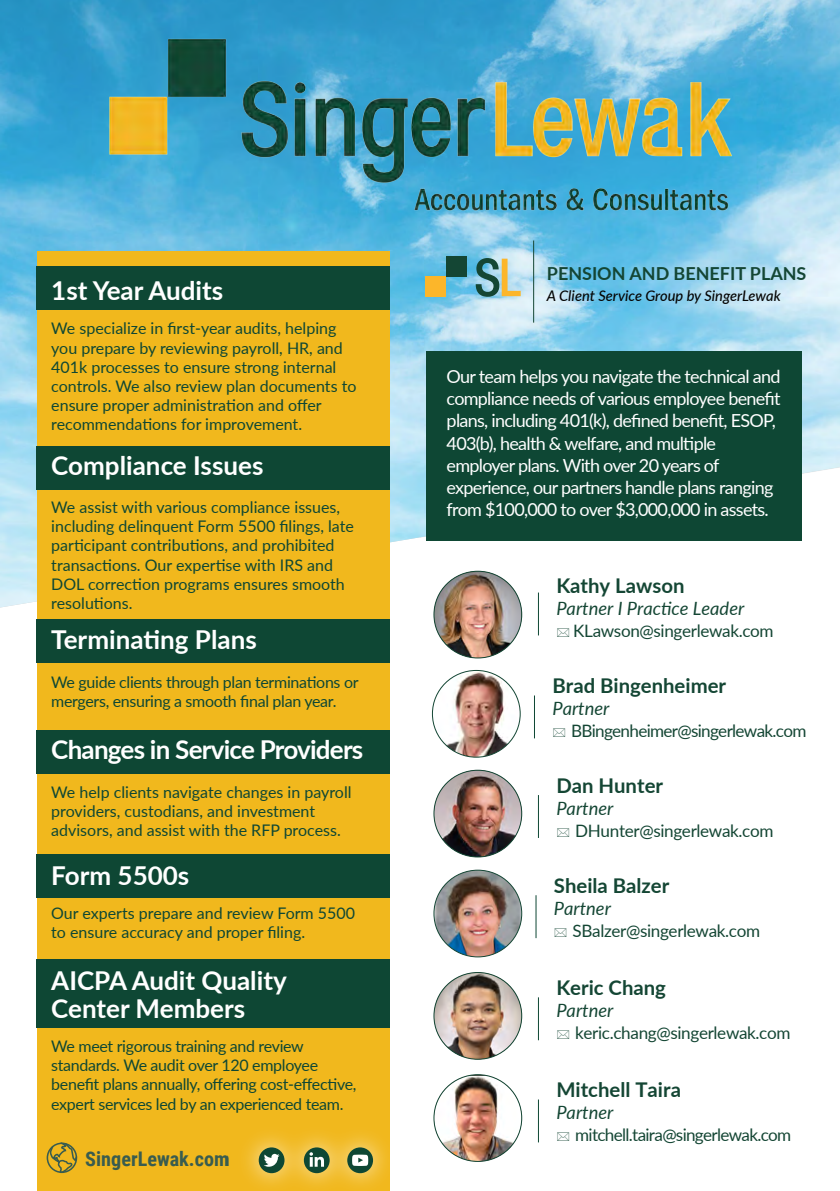
<style>
.page{position:relative;width:840px;height:1191px;background:#fff}
.page>*{position:absolute;margin:0;border:0;box-sizing:border-box;transform-origin:0 0}
.t1{font:700 26px/27.2px "Lato";color:#fff}
.t2{font:700 26px "Lato";letter-spacing:-.03em;color:#fff}
.t3{font:700 20.4px "Lato";color:#144634}
.t4{font:700 20.2px "Roboto Condensed";color:#395c4f}
.t5{font:italic 18.2px "Lato";color:#144634}
.t6{font:18px/22.2px "Lato";letter-spacing:-.04em;color:#fff}
.t7{font:700 18px "Lato";color:#144634}
.t8{font:17px "Lato";letter-spacing:-.02em;color:#144634}
.t9{font:17px "Lato";letter-spacing:-.04em;color:#144634}
.t10{font:16px/19.2px "Lato";color:#0e4734}
.t11{font:16px/19.2px "Lato";letter-spacing:-.02em;color:#0e4734}
.t12{font:italic 500 14.6px "Lato";color:#050504}
</style>
<div class="page">
<img style="left:0;top:0;width:839px;height:607px">
<div style="left:37px;top:252px;width:352px;height:939px;background:#f1b81d"></div>
<div style="left:36px;top:266px;width:353px;height:44px;background:#0e4734"></div>
<div style="left:36px;top:446px;width:353px;height:44px;background:#0e4734"></div>
<div style="left:36px;top:619px;width:353px;height:44px;background:#0e4734"></div>
<div style="left:36px;top:730px;width:353px;height:44px;background:#0e4734"></div>
<div style="left:36px;top:854px;width:353px;height:44px;background:#0e4734"></div>
<div style="left:36px;top:959px;width:353px;height:68px;background:#0e4734"></div>
<div style="left:426px;top:351px;width:376px;height:190px;background:#0e4734"></div>
<img style="left:103px;top:36px;width:633px;height:180px">
<img style="left:433px;top:571px;width:87px;height:87px">
<hr style="left:537px;top:592px;width:1px;height:43px;background:#0e4734">
<img style="left:432px;top:670px;width:88px;height:87px">
<hr style="left:533px;top:695px;width:1px;height:43px;background:#0e4734">
<img style="left:433px;top:770px;width:88px;height:87px;border-radius:42px">
<hr style="left:537px;top:795px;width:1px;height:43px;background:#0e4734">
<img style="left:435px;top:870px;width:86px;height:87px">
<hr style="left:535px;top:895px;width:1px;height:43px;background:#0e4734">
<img style="left:433px;top:972px;width:88px;height:87px;border-radius:43px">
<hr style="left:537px;top:997px;width:1px;height:43px;background:#0e4734">
<img style="left:433px;top:1076px;width:88px;height:85px">
<hr style="left:537px;top:1099px;width:1px;height:43px;background:#0e4734">
<div style="left:47px;top:1142px;width:30px;height:31px;border:2px solid #395c4f;border-radius:50%"></div>
<svg style="left:49px;top:1142px;width:29px;height:31px"></svg>
<img style="left:246px;top:1116px;width:144px;height:75px">
<div style="left:347px;top:1147px;width:26px;height:26px;background:#0e4734;border-radius:50%"></div>
<svg style="left:352px;top:1154px;width:16px;height:12px"></svg>
<div style="left:304px;top:1147px;width:25px;height:26px;background:#0e4734;border-radius:50%"></div>
<svg style="left:309px;top:1152px;width:15px;height:14px"></svg>
<div style="left:258px;top:1147px;width:26px;height:26px;background:#0e4734;border-radius:50%"></div>
<svg style="left:264px;top:1153px;width:15px;height:13px"></svg>
<div style="left:446px;top:256px;width:20px;height:21px;background:#144634"></div>
<div style="left:425px;top:277px;width:20px;height:20px;background:#fcb62a"></div>
<svg style="left:475px;top:258px;width:45px;height:39px;background:#91ad9e"></svg>
<hr style="left:533px;top:240px;width:1px;height:83px;background:#144634">
<p class="t7" style="left:546px;top:260px;width:261px">PENSION AND BENEFIT PLANS</p>
<h1 class="t1" style="left:51px;top:276px;width:173px">1st Year Audits</h1>
<p class="t12" style="left:546px;top:285px;width:235px">A Client Service Group by SingerLewak</p>
<p class="t10" style="left:51px;top:318px;width:306px">We specialize in first-year audits, helping you prepare by reviewing payroll, HR, and 401k processes to ensure strong internal controls. We also review plan documents to ensure proper administration and offer recommendations for improvement.</p>
<h1 class="t1" style="left:51px;top:450px;width:213px">Compliance Issues</h1>
<p class="t10" style="left:51px;top:497px;width:304px">We assist with various compliance issues, including delinquent Form 5500 filings, late participant contributions, and prohibited transactions. Our expertise with IRS and DOL correction programs ensures smooth resolutions.</p>
<h1 class="t1" style="left:51px;top:625px;width:207px">Terminating Plans</h1>
<p class="t11" style="left:51px;top:672px;width:308px">We guide clients through plan terminations or mergers, ensuring a smooth final plan year.</p>
<h1 class="t2" style="left:51px;top:731px;width:313px">Changes in Service Providers</h1>
<p class="t10" style="left:51px;top:781px;width:301px">We help clients navigate changes in payroll providers, custodians, and investment advisors, and assist with the RFP process.</p>
<h1 class="t1" style="left:51px;top:860px;width:139px">Form 5500s</h1>
<p class="t10" style="left:51px;top:903px;width:305px">Our experts prepare and review Form 5500 to ensure accuracy and proper filing.</p>
<h1 class="t1" style="left:51px;top:966px;width:237px">AICPA Audit Quality<br>Center Members</h1>
<p class="t11" style="left:51px;top:1036px;width:306px">We meet rigorous training and review standards. We audit over 120 employee benefit plans annually, offering cost-effective, expert services led by an experienced team.</p>
<p class="t6" style="left:446px;top:365px;width:335px">Our team helps you navigate the technical and compliance needs of various employee benefit plans, including 401(k), defined benefit, ESOP, 403(b), health &amp; welfare, and multiple employer plans. With over 20 years of experience, our partners handle plans ranging from $100,000 to over $3,000,000 in assets.</p>
<p class="t3" style="left:556px;top:571px;width:129px">Kathy Lawson</p>
<p class="t5" style="left:556px;top:596px;width:189px">Partner I Practice Leader</p>
<p class="t8" style="left:573px;top:619px;width:202px">KLawson@singerlewak.com</p>
<p class="t3" style="left:552px;top:670px;width:175px">Brad Bingenheimer</p>
<p class="t5" style="left:552px;top:695px;width:59px">Partner</p>
<p class="t9" style="left:570px;top:718px;width:237px">BBingenheimer@singerlewak.com</p>
<p class="t3" style="left:556px;top:770px;width:108px">Dan Hunter</p>
<p class="t5" style="left:556px;top:795px;width:59px">Partner</p>
<p class="t8" style="left:575px;top:818px;width:200px">DHunter@singerlewak.com</p>
<p class="t3" style="left:553px;top:870px;width:117px">Sheila Balzer</p>
<p class="t5" style="left:553px;top:895px;width:59px">Partner</p>
<p class="t8" style="left:572px;top:918px;width:189px">SBalzer@singerlewak.com</p>
<p class="t3" style="left:556px;top:972px;width:111px">Keric Chang</p>
<p class="t5" style="left:556px;top:997px;width:59px">Partner</p>
<p class="t8" style="left:575px;top:1020px;width:217px">keric.chang@singerlewak.com</p>
<p class="t3" style="left:556px;top:1074px;width:126px">Mitchell Taira</p>
<p class="t5" style="left:556px;top:1099px;width:59px">Partner</p>
<p class="t9" style="left:575px;top:1122px;width:217px">mitchell.taira@singerlewak.com</p>
<p class="t4" style="left:85px;top:1144px;width:145px">SingerLewak.com</p>
</div>
